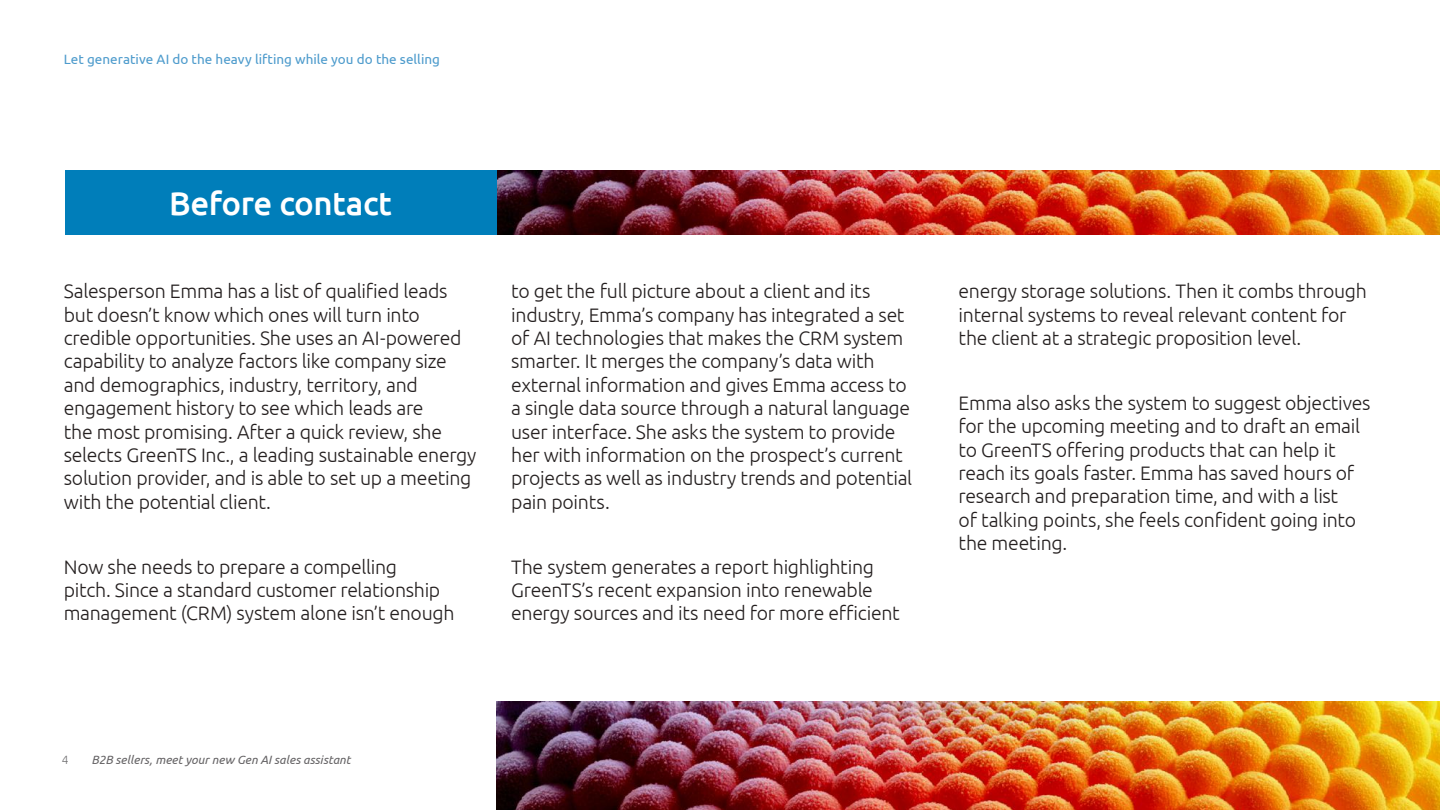
<style>
.page{position:relative;width:1440px;height:810px;background:#fff}
.page>*{position:absolute;margin:0;border:0;box-sizing:border-box;transform-origin:0 0}
.t1{font:500 33px "Ubuntu";letter-spacing:-.015em;color:#fff}
.t2{font:300 19.5px/23.4px "Ubuntu";letter-spacing:-.015em;color:#241f1f}
.t3{font:13.5px "Ubuntu";letter-spacing:.005em;color:#4d9bcc}
.t4{font:italic 12px "Ubuntu";letter-spacing:.005em;color:#656365}
.t5{font:300 12px "Ubuntu";color:#717072}
</style>
<div class="page">
<img style="left:496px;top:170px;width:944px;height:65px">
<img style="left:496px;top:702px;width:944px;height:108px">
<div style="left:65px;top:170px;width:431px;height:65px;background:#007eba"></div>
<p class="t3" style="left:64px;top:51px;width:378px">Let generative AI do the heavy lifting while you do the selling</p>
<h1 class="t1" style="left:169px;top:183px;width:224px">Before contact</h1>
<p class="t2" style="left:64px;top:279px;width:414px">Salesperson Emma has a list of qualified leads but doesn’t know which ones will turn into credible opportunities. She uses an AI-powered capability to analyze factors like company size and demographics, industry, territory, and engagement history to see which leads are<br>the most promising. After a quick review, she selects GreenTS Inc., a leading sustainable energy solution provider, and is able to set up a meeting with the potential client.</p>
<p class="t2" style="left:64px;top:555px;width:392px">Now she needs to prepare a compelling<br>pitch. Since a standard customer relationship management (CRM) system alone isn’t enough</p>
<p class="t2" style="left:511px;top:279px;width:403px">to get the full picture about a client and its industry, Emma’s company has integrated a set of AI technologies that makes the CRM system smarter. It merges the company’s data with external information and gives Emma access to a single data source through a natural language user interface. She asks the system to provide her with information on the prospect’s current projects as well as industry trends and potential pain points.</p>
<p class="t2" style="left:511px;top:555px;width:390px">The system generates a report highlighting<br>GreenTS’s recent expansion into renewable energy sources and its need for more efficient</p>
<p class="t2" style="left:959px;top:279px;width:410px">energy storage solutions. Then it combs through internal systems to reveal relevant content for the client at a strategic proposition level.</p>
<p class="t2" style="left:959px;top:391px;width:413px">Emma also asks the system to suggest objectives for the upcoming meeting and to draft an email to GreenTS offering products that can help it reach its goals faster. Emma has saved hours of research and preparation time, and with a list<br>of talking points, she feels confident going into the meeting.</p>
<p class="t5" style="left:62px;top:752px;width:8px">4</p>
<p class="t4" style="left:92px;top:752px;width:261px">B2B sellers, meet your new Gen AI sales assistant</p>
</div>
